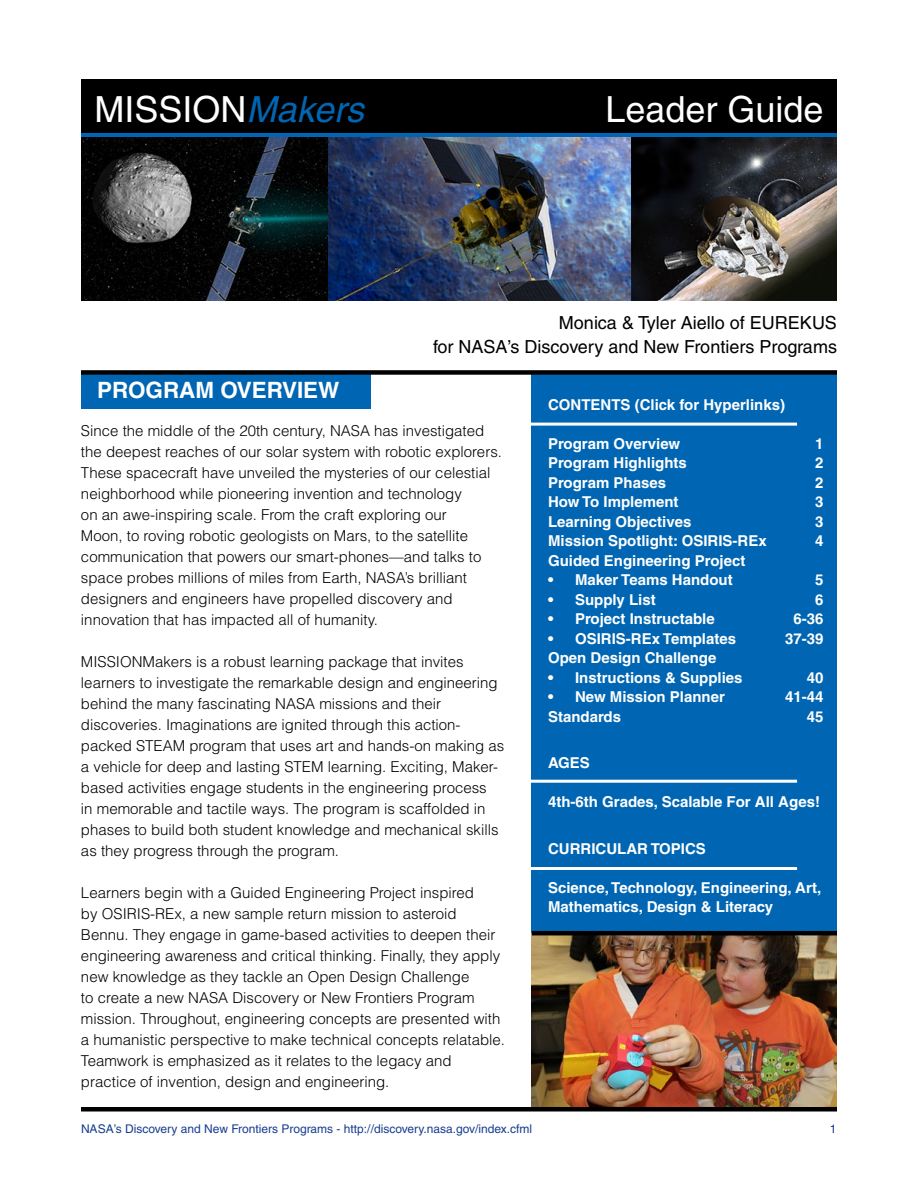
<style>
.page{position:relative;width:918px;height:1188px;background:#fff}
.page>*{position:absolute;margin:0;border:0;box-sizing:border-box;transform-origin:0 0}
.t1{font:36px "Helvetica";color:#fff}
.t2{font:700 22.5px "Helvetica";color:#fff}
.t3{font:18px/24px "Helvetica";color:#000;text-align:right}
.t4{font:300 15px/21px "Helvetica";color:#000}
.t5{font:700 15px/19.5px "Helvetica";color:#fff}
.t6{font:12px "Helvetica";color:#183d8f}
.s1{font-style:italic;color:#0066b3}
</style>
<div class="page">
<img style="left:532px;top:935px;width:305px;height:172px">
<img style="left:81px;top:137px;width:756px;height:163px">
<div style="left:532px;top:372px;width:305px;height:561px;background:#0066b3"></div>
<hr style="left:527px;top:423px;width:270px;height:3px;background:#fff">
<hr style="left:527px;top:780px;width:270px;height:3px;background:#fff">
<hr style="left:527px;top:867px;width:270px;height:3px;background:#fff">
<div style="left:81px;top:372px;width:289px;height:36px;background:#0066b3"></div>
<div style="left:81px;top:370px;width:756px;height:5px;background:#000"></div>
<div style="left:81px;top:1107px;width:756px;height:5px;background:#000"></div>
<div style="left:81px;top:79px;width:756px;height:58px;background:#000"></div>
<hr style="left:81px;top:133px;width:756px;height:4px;background:#0066b3">
<hr style="left:532px;top:931px;width:305px;height:4px;background:#000">
<h1 class="t1" style="left:94px;top:88px;width:271px">MISSION<span class="s1">Makers</span></h1>
<h1 class="t1" style="left:605px;top:88px;width:220px">Leader Guide</h1>
<p class="t3" style="left:433px;top:311px;width:405px">Monica &amp; Tyler Aiello of EUREKUS<br>for NASA’s Discovery and New Frontiers Programs</p>
<h2 class="t2" style="left:97px;top:376px;width:244px">PROGRAM OVERVIEW</h2>
<p class="t4" style="left:81px;top:420px;width:423px">Since the middle of the 20th century, NASA has investigated the deepest reaches of our solar system with robotic explorers.<br>These spacecraft have unveiled the mysteries of our celestial neighborhood while pioneering invention and technology<br>on an awe-inspiring scale. From the craft exploring our<br>Moon, to roving robotic geologists on Mars, to the satellite communication that powers our smart-phones—and talks to space probes millions of miles from Earth, NASA’s brilliant designers and engineers have propelled discovery and innovation that has impacted all of humanity.</p>
<p class="t4" style="left:81px;top:651px;width:425px">MISSIONMakers is a robust learning package that invites learners to investigate the remarkable design and engineering behind the many fascinating NASA missions and their discoveries. Imaginations are ignited through this action&shy;packed STEAM program that uses art and hands-on making as a vehicle for deep and lasting STEM learning. Exciting, Maker&shy;based activities engage students in the engineering process<br>in memorable and tactile ways. The program is scaffolded in phases to build both student knowledge and mechanical skills as they progress through the program.</p>
<p class="t4" style="left:81px;top:882px;width:426px">Learners begin with a Guided Engineering Project inspired<br>by OSIRIS-REx, a new sample return mission to asteroid Bennu. They engage in game-based activities to deepen their engineering awareness and critical thinking. Finally, they apply new knowledge as they tackle an Open Design Challenge<br>to create a new NASA Discovery or New Frontiers Program mission. Throughout, engineering concepts are presented with a humanistic perspective to make technical concepts relatable.<br>Teamwork is emphasized as it relates to the legacy and practice of invention, design and engineering.</p>
<p class="t5" style="left:548px;top:394px;width:238px">CONTENTS (Click for Hyperlinks)</p>
<p class="t5" style="left:548px;top:433px;width:134px">Program Overview</p>
<p class="t5" style="left:815px;top:433px;width:10px">1</p>
<p class="t5" style="left:548px;top:453px;width:140px">Program Highlights</p>
<p class="t5" style="left:815px;top:453px;width:10px">2</p>
<p class="t5" style="left:548px;top:472px;width:120px">Program Phases</p>
<p class="t5" style="left:815px;top:472px;width:10px">2</p>
<p class="t5" style="left:548px;top:492px;width:132px">How To Implement</p>
<p class="t5" style="left:815px;top:492px;width:10px">3</p>
<p class="t5" style="left:548px;top:511px;width:145px">Learning Objectives</p>
<p class="t5" style="left:815px;top:511px;width:10px">3</p>
<p class="t5" style="left:548px;top:531px;width:220px">Mission Spotlight: OSIRIS-REx</p>
<p class="t5" style="left:815px;top:531px;width:10px">4</p>
<p class="t5" style="left:548px;top:550px;width:199px">Guided Engineering Project</p>
<p class="t5" style="left:548px;top:570px;width:186px">• Maker Teams Handout</p>
<p class="t5" style="left:815px;top:570px;width:10px">5</p>
<p class="t5" style="left:548px;top:589px;width:109px">• Supply List</p>
<p class="t5" style="left:815px;top:589px;width:10px">6</p>
<p class="t5" style="left:548px;top:609px;width:168px">• Project Instructable</p>
<p class="t5" style="left:793px;top:609px;width:32px">6-36</p>
<p class="t5" style="left:548px;top:628px;width:189px">• OSIRIS-REx Templates</p>
<p class="t5" style="left:785px;top:628px;width:40px">37-39</p>
<p class="t5" style="left:548px;top:648px;width:170px">Open Design Challenge</p>
<p class="t5" style="left:548px;top:667px;width:196px">• Instructions &amp; Supplies</p>
<p class="t5" style="left:807px;top:667px;width:18px">40</p>
<p class="t5" style="left:548px;top:687px;width:178px">• New Mission Planner</p>
<p class="t5" style="left:785px;top:687px;width:40px">41-44</p>
<p class="t5" style="left:548px;top:706px;width:75px">Standards</p>
<p class="t5" style="left:807px;top:706px;width:18px">45</p>
<p class="t5" style="left:548px;top:753px;width:43px">AGES</p>
<p class="t5" style="left:548px;top:792px;width:273px">4th-6th Grades, Scalable For All Ages!</p>
<p class="t5" style="left:548px;top:838px;width:159px">CURRICULAR TOPICS</p>
<p class="t5" style="left:548px;top:877px;width:275px">Science, Technology, Engineering, Art,<br>Mathematics, Design &amp; Literacy</p>
<p class="t6" style="left:81px;top:1121px;width:453px">NASA’s Discovery and New Frontiers Programs - http://discovery.nasa.gov/index.cfml</p>
<p class="t6" style="left:830px;top:1121px;width:8px">1</p>
</div>
